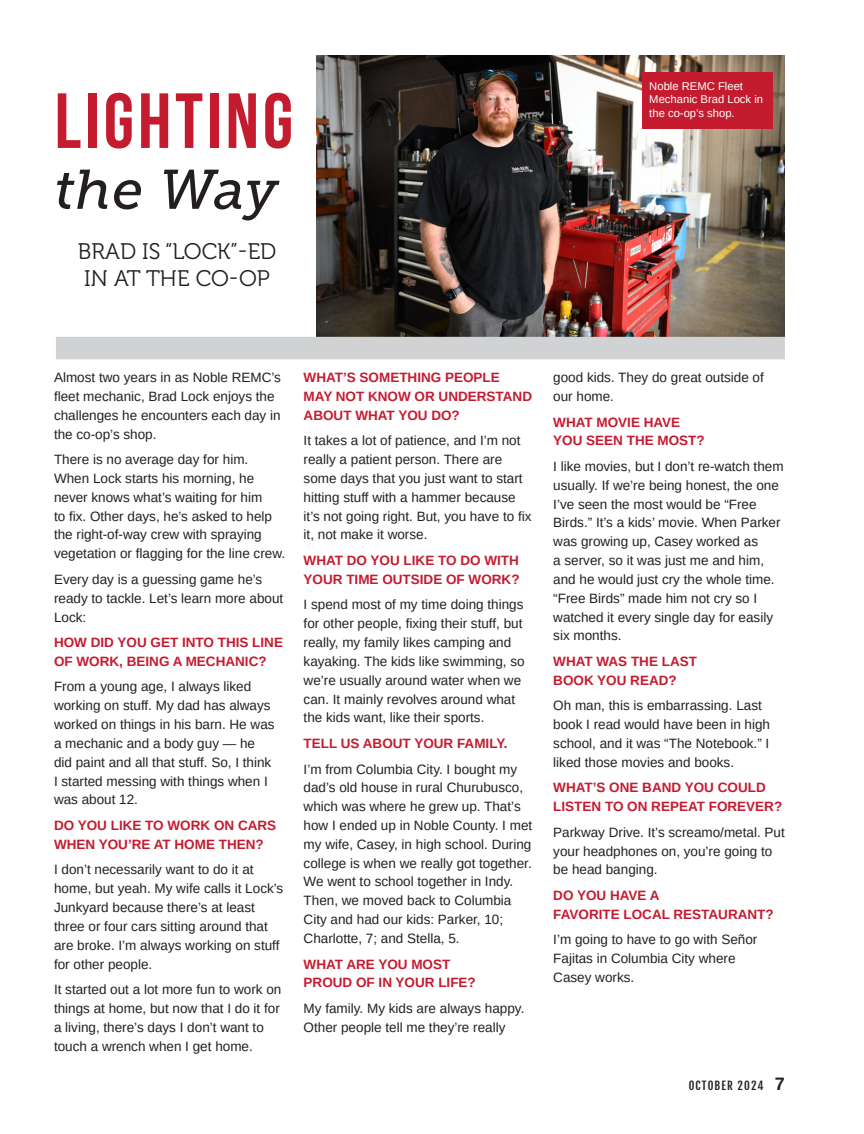
<style>
.page{position:relative;width:864px;height:1134px;background:#fff}
.page>*{position:absolute;margin:0;border:0;box-sizing:border-box;transform-origin:0 0}
.t1{font:700 78px "Bebas Neue";letter-spacing:.05em;color:#c41b2f}
.t2{font:italic 55.5px "Museo Slab 500";letter-spacing:.01em;color:#231f20}
.Body_Copy_Arimo_Single-Page{font:22.5px "Museo 300";color:#231f20}
.Body_Copy_Arimo_Single-Page-2{font:13.5px/18.9px "Arimo";color:#231f20}
.Body_Copy_Arimo_Single-Page-3{font:700 13.5px/18.9px "Arimo";color:#c41b2f}
.Photo_Caption_Black{font:11.25px/13.5px "Arimo";color:#fff}
.t3{font:11.25px "Fjalla One";letter-spacing:.1em;color:#231f20}
.s1{font-family:"Arimo";font-weight:700;font-size:18px}
</style>
<div class="page">
<img style="left:317px;top:56px;width:468px;height:280px">
<div style="left:56px;top:337px;width:729px;height:22px;background:#d1d2d4"></div>
<div style="left:642px;top:72px;width:131px;height:57px;background:#c41b2f"></div>
<p class="t1" style="left:55px;top:78px;width:240px">lighting</p>
<p class="t2" style="left:55px;top:159px;width:225px">the Way</p>
<p class="Body_Copy_Arimo_Single-Page" style="left:78px;top:239px;width:200px">BRAD IS “LOCK”-ED</p>
<p class="Body_Copy_Arimo_Single-Page" style="left:84px;top:266px;width:187px">IN AT THE CO-OP</p>
<p class="Photo_Caption_Black" style="left:649px;top:79px;width:115px">Noble REMC Fleet<br>Mechanic Brad Lock in the co-op’s shop.</p>
<p class="Body_Copy_Arimo_Single-Page-2" style="left:54px;top:368px;width:229px">Almost two years in as Noble REMC’s fleet mechanic, Brad Lock enjoys the challenges he encounters each day in the co-op’s shop.</p>
<p class="Body_Copy_Arimo_Single-Page-2" style="left:54px;top:450px;width:233px">There is no average day for him.<br>When Lock starts his morning, he never knows what’s waiting for him<br>to fix. Other days, he’s asked to help the right-of-way crew with spraying vegetation or flagging for the line crew.</p>
<p class="Body_Copy_Arimo_Single-Page-2" style="left:54px;top:570px;width:231px">Every day is a guessing game he’s ready to tackle. Let’s learn more about<br>Lock:</p>
<p class="Body_Copy_Arimo_Single-Page-3" style="left:54px;top:633px;width:231px">HOW DID YOU GET INTO THIS LINE<br>OF WORK, BEING A MECHANIC?</p>
<p class="Body_Copy_Arimo_Single-Page-2" style="left:54px;top:677px;width:222px">From a young age, I always liked working on stuff. My dad has always worked on things in his barn. He was a mechanic and a body guy — he did paint and all that stuff. So, I think<br>I started messing with things when I was about 12.</p>
<p class="Body_Copy_Arimo_Single-Page-3" style="left:54px;top:816px;width:224px">DO YOU LIKE TO WORK ON CARS<br>WHEN YOU’RE AT HOME THEN?</p>
<p class="Body_Copy_Arimo_Single-Page-2" style="left:54px;top:860px;width:231px">I don’t necessarily want to do it at home, but yeah. My wife calls it Lock’s Junkyard because there’s at least three or four cars sitting around that are broke. I’m always working on stuff for other people.</p>
<p class="Body_Copy_Arimo_Single-Page-2" style="left:54px;top:980px;width:229px">It started out a lot more fun to work on things at home, but now that I do it for a living, there’s days I don’t want to touch a wrench when I get home.</p>
<p class="Body_Copy_Arimo_Single-Page-3" style="left:304px;top:368px;width:230px">WHAT’S SOMETHING PEOPLE<br>MAY NOT KNOW OR UNDERSTAND<br>ABOUT WHAT YOU DO?</p>
<p class="Body_Copy_Arimo_Single-Page-2" style="left:304px;top:431px;width:229px">It takes a lot of patience, and I’m not really a patient person. There are some days that you just want to start hitting stuff with a hammer because it’s not going right. But, you have to fix it, not make it worse.</p>
<p class="Body_Copy_Arimo_Single-Page-3" style="left:304px;top:551px;width:218px">WHAT DO YOU LIKE TO DO WITH<br>YOUR TIME OUTSIDE OF WORK?</p>
<p class="Body_Copy_Arimo_Single-Page-2" style="left:304px;top:595px;width:223px">I spend most of my time doing things for other people, fixing their stuff, but really, my family likes camping and kayaking. The kids like swimming, so we’re usually around water when we can. It mainly revolves around what the kids want, like their sports.</p>
<p class="Body_Copy_Arimo_Single-Page-3" style="left:304px;top:734px;width:206px">TELL US ABOUT YOUR FAMILY.</p>
<p class="Body_Copy_Arimo_Single-Page-2" style="left:304px;top:760px;width:230px">I’m from Columbia City. I bought my dad’s old house in rural Churubusco, which was where he grew up. That’s how I ended up in Noble County. I met my wife, Casey, in high school. During college is when we really got together.<br>We went to school together in Indy.<br>Then, we moved back to Columbia City and had our kids: Parker, 10; Charlotte, 7; and Stella, 5.</p>
<p class="Body_Copy_Arimo_Single-Page-3" style="left:304px;top:955px;width:174px">WHAT ARE YOU MOST<br>PROUD OF IN YOUR LIFE?</p>
<p class="Body_Copy_Arimo_Single-Page-2" style="left:304px;top:999px;width:222px">My family. My kids are always happy.<br>Other people tell me they’re really</p>
<p class="Body_Copy_Arimo_Single-Page-2" style="left:553px;top:368px;width:212px">good kids. They do great outside of our home.</p>
<p class="Body_Copy_Arimo_Single-Page-3" style="left:553px;top:413px;width:153px">WHAT MOVIE HAVE<br>YOU SEEN THE MOST?</p>
<p class="Body_Copy_Arimo_Single-Page-2" style="left:553px;top:457px;width:232px">I like movies, but I don’t re-watch them usually. If we’re being honest, the one<br>I’ve seen the most would be “Free<br>Birds.” It’s a kids’ movie. When Parker was growing up, Casey worked as<br>a server, so it was just me and him, and he would just cry the whole time. “Free Birds” made him not cry so I watched it every single day for easily six months.</p>
<p class="Body_Copy_Arimo_Single-Page-3" style="left:553px;top:652px;width:145px">WHAT WAS THE LAST<br>BOOK YOU READ?</p>
<p class="Body_Copy_Arimo_Single-Page-2" style="left:553px;top:696px;width:218px">Oh man, this is embarrassing. Last book I read would have been in high school, and it was “The Notebook.” I liked those movies and books.</p>
<p class="Body_Copy_Arimo_Single-Page-3" style="left:553px;top:778px;width:231px">WHAT’S ONE BAND YOU COULD<br>LISTEN TO ON REPEAT FOREVER?</p>
<p class="Body_Copy_Arimo_Single-Page-2" style="left:553px;top:823px;width:233px">Parkway Drive. It’s screamo/metal. Put your headphones on, you’re going to be head banging.</p>
<p class="Body_Copy_Arimo_Single-Page-3" style="left:553px;top:886px;width:222px">DO YOU HAVE A<br>FAVORITE LOCAL RESTAURANT?</p>
<p class="Body_Copy_Arimo_Single-Page-2" style="left:553px;top:930px;width:206px">I’m going to have to go with Señor<br>Fajitas in Columbia City where<br>Casey works.</p>
<p class="t3" style="left:689px;top:1079px;width:98px">OCTOBER 2024 <span class="s1">7</span></p>
</div>
